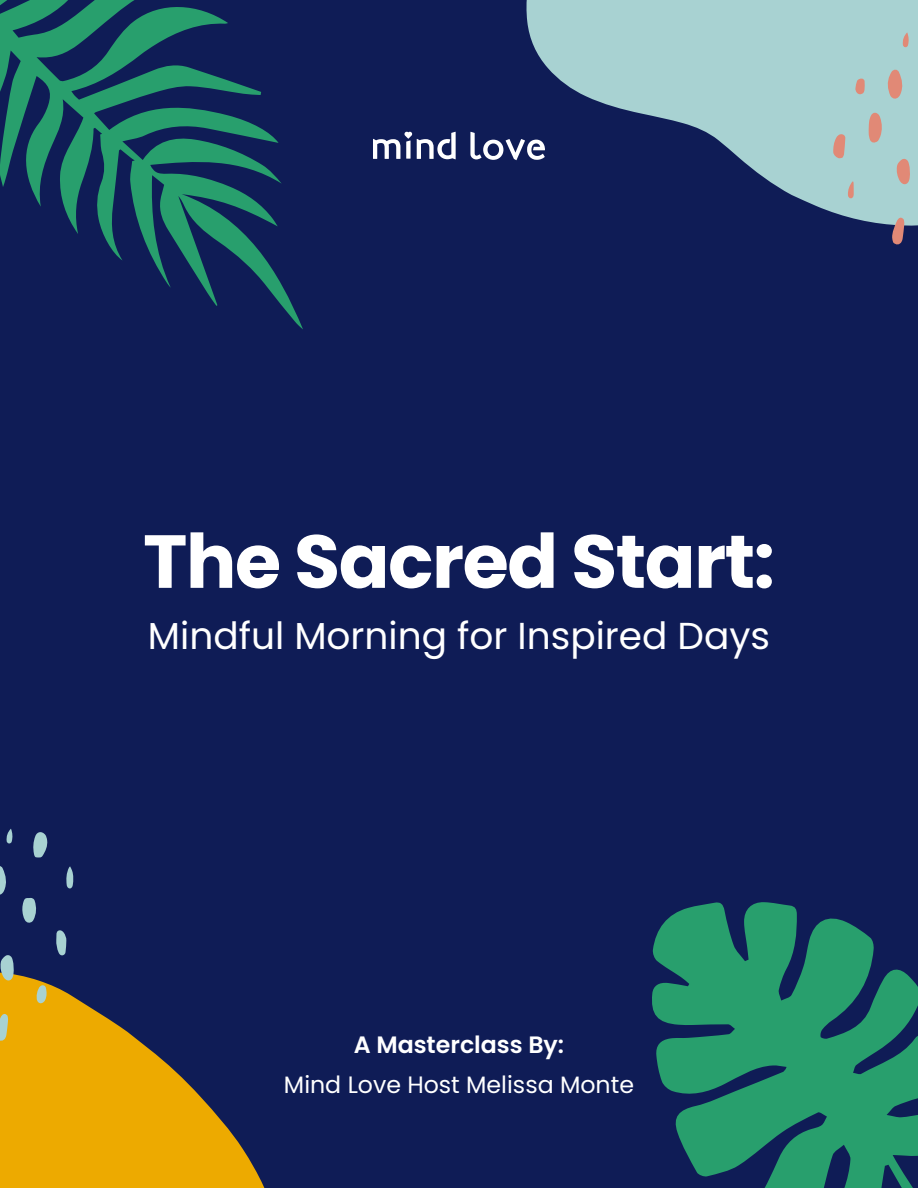
<style>
.page{position:relative;width:918px;height:1188px;background:#0f1c56}
.page>*{position:absolute;margin:0;border:0;box-sizing:border-box;transform-origin:0 0}
.t1{font:700 75px "Poppins";letter-spacing:-.02em;color:#fff}
.t2{font:37.5px "Poppins";color:#fff}
.t3{font:23.7px "Poppins";color:#fff}
.t4{font:600 23.7px "Poppins";color:#fff}
</style>
<div class="page">
<svg style="left:526px;top:0;width:392px;height:227px;fill:#a8d2d2"></svg>
<svg style="left:0;top:974px;width:265px;height:214px;fill:#edaa00"></svg>
<svg style="left:0;top:0;width:303px;height:329px"></svg>
<svg style="left:373px;top:132px;width:83px;height:27px"></svg>
<svg style="left:470px;top:132px;width:75px;height:28px"></svg>
<svg style="left:0;top:866px;width:6px;height:29px"></svg>
<svg style="left:22px;top:898px;width:14px;height:25px"></svg>
<svg style="left:33px;top:832px;width:15px;height:26px"></svg>
<svg style="left:0;top:955px;width:14px;height:26px"></svg>
<svg style="left:0;top:1014px;width:8px;height:28px"></svg>
<svg style="left:56px;top:930px;width:10px;height:26px"></svg>
<svg style="left:36px;top:984px;width:11px;height:20px"></svg>
<svg style="left:66px;top:866px;width:8px;height:23px"></svg>
<svg style="left:6px;top:829px;width:7px;height:15px"></svg>
<svg style="left:887px;top:69px;width:17px;height:30px"></svg>
<svg style="left:869px;top:112px;width:13px;height:32px"></svg>
<svg style="left:896px;top:158px;width:14px;height:26px"></svg>
<svg style="left:892px;top:218px;width:12px;height:27px"></svg>
<svg style="left:833px;top:134px;width:12px;height:24px"></svg>
<svg style="left:855px;top:78px;width:10px;height:17px"></svg>
<svg style="left:848px;top:181px;width:6px;height:17px"></svg>
<svg style="left:902px;top:32px;width:7px;height:15px"></svg>
<svg style="left:652px;top:902px;width:266px;height:286px;fill:#289f6d"></svg>
<h1 class="t1" style="left:143px;top:518px;width:633px">The Sacred Start:</h1>
<p class="t2" style="left:148px;top:614px;width:624px">Mindful Morning for Inspired Days</p>
<p class="t4" style="left:354px;top:1031px;width:212px">A Masterclass By:</p>
<p class="t3" style="left:284px;top:1071px;width:352px">Mind Love Host Melissa Monte</p>
</div>
